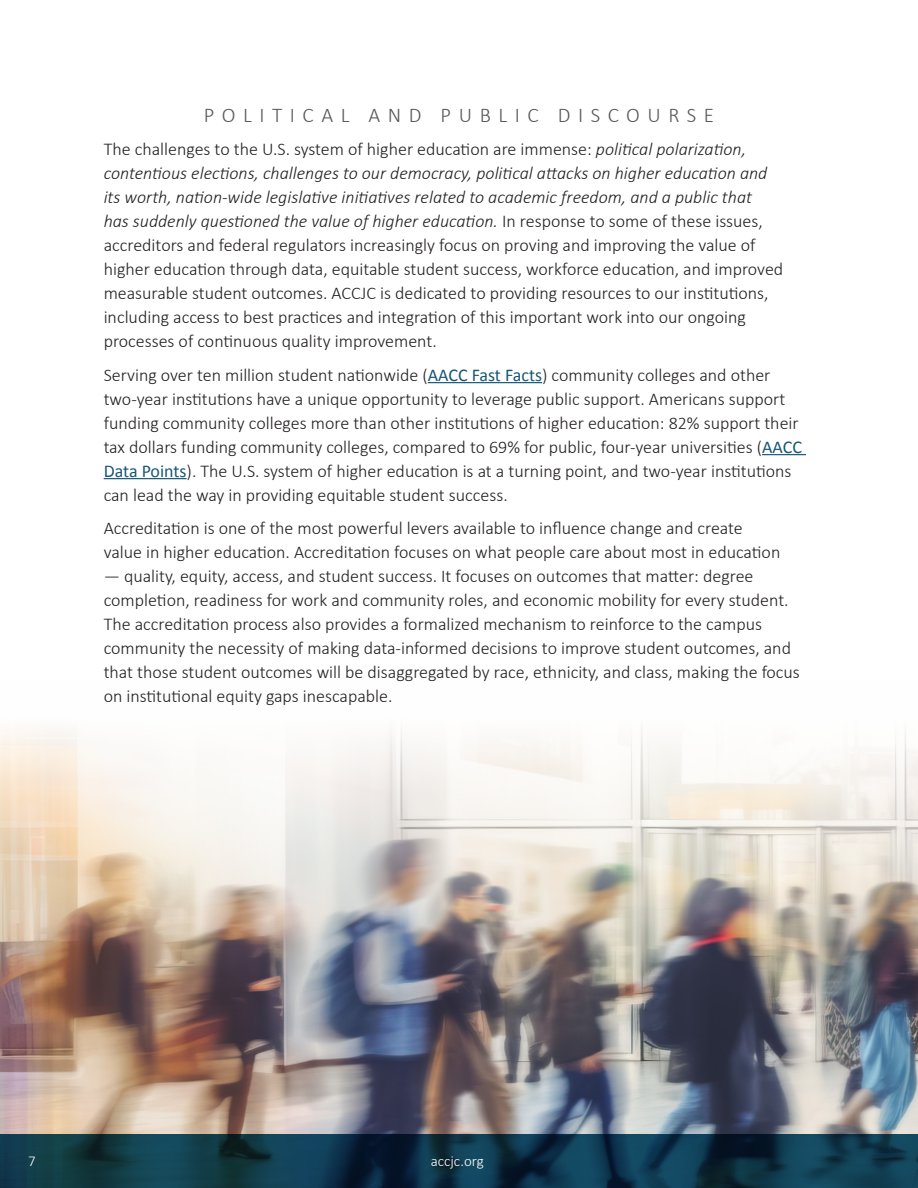
<style>
.page{position:relative;width:918px;height:1188px;background:#fff}
.page>*{position:absolute;margin:0;border:0;box-sizing:border-box;transform-origin:0 0}
.t1{font:300 21px "Calibri";letter-spacing:.36em;color:#57585a}
.t2{font:300 18px/24px "Calibri";color:#231f20}
.t3{font:300 15px "Calibri";color:#fff}
.s1{font-style:italic}
.s2{font-weight:400;color:#175675}
</style>
<div class="page">
<img style="left:0;top:729px;width:918px;height:405px">
<hr style="left:428px;top:382px;width:114px;height:1px;background:#175675">
<hr style="left:762px;top:454px;width:44px;height:1px;background:#175675">
<hr style="left:104px;top:478px;width:83px;height:1px;background:#175675">
<svg style="left:0;top:1134px;width:918px;height:54px;background:#0e3648"></svg>
<p class="t1" style="left:204px;top:102px;width:512px">POLITICAL AND PUBLIC DISCOURSE</p>
<p class="t2" style="left:104px;top:137px;width:681px">The challenges to the U.S. system of higher education are immense: <span class="s1">political polarization, contentious elections, challenges to our democracy, political attacks on higher education and its worth, nation-wide legislative initiatives related to academic freedom, and a public that<br>has suddenly questioned the value of higher education.</span> In response to some of these issues, accreditors and federal regulators increasingly focus on proving and improving the value of higher education through data, equitable student success, workforce education, and improved measurable student outcomes. ACCJC is dedicated to providing resources to our institutions, including access to best practices and integration of this important work into our ongoing processes of continuous quality improvement.</p>
<p class="t2" style="left:104px;top:362px;width:700px">Serving over ten million student nationwide (<span class="s2">AACC Fast Facts</span>) community colleges and other two-year institutions have a unique opportunity to leverage public support. Americans support funding community colleges more than other institutions of higher education: 82% support their tax dollars funding community colleges, compared to 69% for public, four-year universities (<span class="s2">AACC Data Points</span>). The U.S. system of higher education is at a turning point, and two-year institutions can lead the way in providing equitable student success.</p>
<p class="t2" style="left:104px;top:516px;width:678px">Accreditation is one of the most powerful levers available to influence change and create value in higher education. Accreditation focuses on what people care about most in education</p>
<p class="t2" style="left:104px;top:564px;width:698px">— quality, equity, access, and student success. It focuses on outcomes that matter: degree completion, readiness for work and community roles, and economic mobility for every student.<br>The accreditation process also provides a formalized mechanism to reinforce to the campus community the necessity of making data-informed decisions to improve student outcomes, and that those student outcomes will be disaggregated by race, ethnicity, and class, making the focus on institutional equity gaps inescapable.</p>
<p class="t3" style="left:28px;top:1152px;width:9px">7</p>
<p class="t3" style="left:431px;top:1152px;width:55px">accjc.org</p>
</div>
